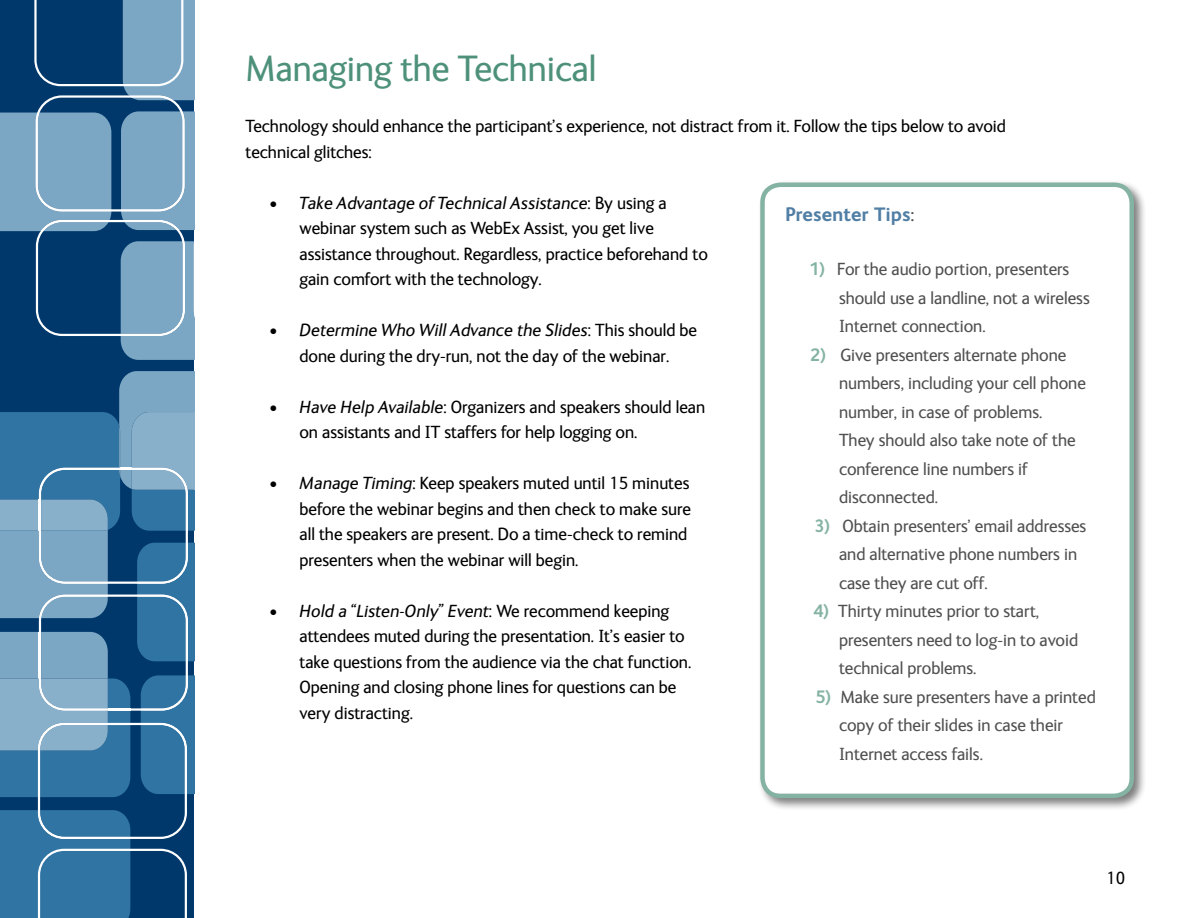
<style>
.page{position:relative;width:1188px;height:918px;background:#fff}
.page>*{position:absolute;margin:0;border:0;box-sizing:border-box;transform-origin:0 0}
.t1{font:37.5px "FS Ingrid";color:#4e917a}
.t2{font:700 19.5px "FS Ingrid";color:#00447c}
.t3{font:18px/28.5px "FS Ingrid";color:#000}
.s1{font-style:italic}
.s2{font-size:18px;color:#000}
.s3{font-weight:700;color:#4e917a}
</style>
<div class="page">
<svg style="left:0;top:371px;width:194px;height:547px;background:#457ca4"></svg>
<hr style="left:39px;top:500px;width:2px;height:31px;background:#fff">
<svg style="left:0;top:0;width:195px;height:360px;background:#49789e"></svg>
<div style="left:757px;top:179px;width:390px;height:632px;background:#000;opacity:.75"></div>
<div style="left:763px;top:185px;width:369px;height:611px;background:#fff;border-radius:18px"></div>
<div style="left:760px;top:183px;width:374px;height:615px;border:4px solid #4e917a;border-radius:18px"></div>
<h1 class="t1" style="left:246px;top:49px;width:353px">Managing the Technical</h1>
<p class="t3" style="left:246px;top:114px;width:762px;line-height:25.5px">Technology should enhance the participant’s experience, not distract from it. Follow the tips below to avoid technical glitches:</p>
<p class="t3" style="left:300px;top:190px;width:410px;line-height:25.5px;text-indent:-30px">• <span class="s1">Take Advantage of Technical Assistance</span>: By using a webinar system such as WebEx Assist, you get live assistance throughout. Regardless, practice beforehand to gain comfort with the technology.</p>
<p class="t3" style="left:270px;top:318px;width:429px;line-height:25.5px;text-align:center">• <span class="s1">Determine Who Will Advance the Slides</span>: This should be done during the dry-run, not the day of the webinar.</p>
<p class="t3" style="left:300px;top:394px;width:407px;line-height:25.5px;text-indent:-30px">• <span class="s1">Have Help Available</span>: Organizers and speakers should lean on assistants and IT staffers for help logging on.</p>
<p class="t3" style="left:300px;top:471px;width:393px;line-height:25.5px;text-indent:-30px">• <span class="s1">Manage Timing</span>: Keep speakers muted until 15 minutes before the webinar begins and then check to make sure all the speakers are present. Do a time-check to remind presenters when the webinar will begin.</p>
<p class="t3" style="left:300px;top:598px;width:393px;line-height:25.5px;text-indent:-30px">• <span class="s1">Hold a “Listen-Only” Event</span>: We recommend keeping attendees muted during the presentation. It’s easier to take questions from the audience via the chat function.<br>Opening and closing phone lines for questions can be very distracting.</p>
<p class="t2" style="left:785px;top:204px;width:131px">Presenter Tips<span class="s2">:</span></p>
<p class="t3" style="left:839px;top:255px;width:252px;text-indent:-30px"><span class="s3">1)</span> For the audio portion, presenters should use a landline, not a wireless<br>Internet connection.</p>
<p class="t3" style="left:839px;top:341px;width:248px;text-indent:-29px"><span class="s3">2)</span> Give presenters alternate phone numbers, including your cell phone number, in case of problems.<br>They should also take note of the conference line numbers if disconnected.</p>
<p class="t3" style="left:839px;top:512px;width:249px;text-indent:-25px"><span class="s3">3)</span> Obtain presenters’ email addresses and alternative phone numbers in case they are cut off.</p>
<p class="t3" style="left:839px;top:597px;width:241px;text-indent:-26px"><span class="s3">4)</span> Thirty minutes prior to start, presenters need to log-in to avoid technical problems.</p>
<p class="t3" style="left:839px;top:683px;width:258px;text-indent:-24px"><span class="s3">5)</span> Make sure presenters have a printed copy of their slides in case their<br>Internet access fails.</p>
<p class="t3" style="left:1106px;top:864px;width:20px">10</p>
</div>
